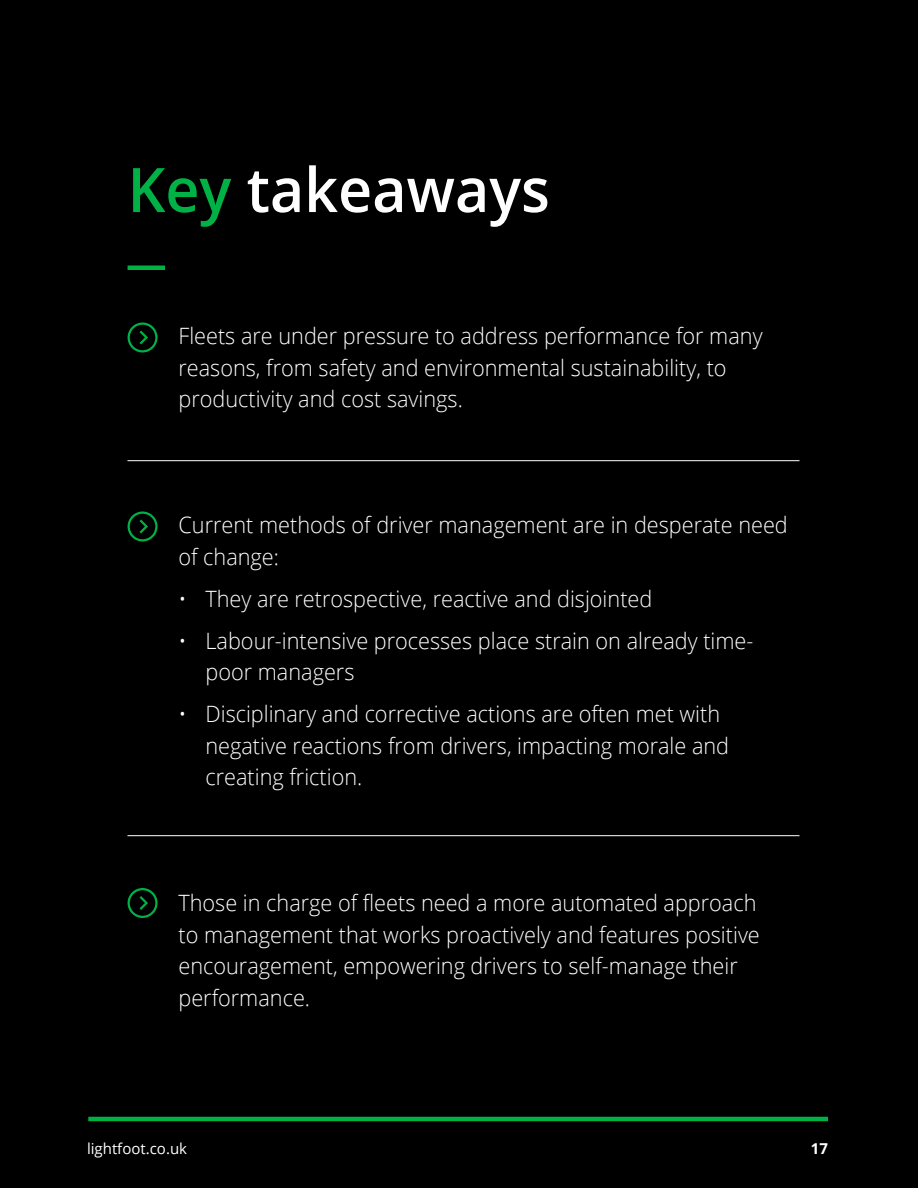
<style>
.page{position:relative;width:918px;height:1188px;background:#000}
.page>*{position:absolute;margin:0;border:0;box-sizing:border-box;transform-origin:0 0}
.t1{font:600 61.5px "Open Sans";color:#fff;scale:.96 1}
.t2{font:300 22.5px/31.5px "Open Sans";color:#fff;scale:.96 1}
.t3{font:15px "Open Sans";color:#fff}
.t4{font:700 15px "Open Sans";color:#fff}
.s1{color:#00b145}
</style>
<div class="page">
<hr style="left:128px;top:266px;width:37px;height:4px;background:#00b145">
<hr style="left:128px;top:460px;width:672px;height:1px;background:#fff">
<hr style="left:128px;top:835px;width:672px;height:1px;background:#fff">
<div style="left:128px;top:322px;width:30px;height:30px;border:2px solid #00b145;border-radius:50%"></div>
<svg style="left:139px;top:330px;width:9px;height:15px"></svg>
<div style="left:128px;top:512px;width:30px;height:30px;border:2px solid #00b145;border-radius:50%"></div>
<svg style="left:139px;top:519px;width:9px;height:15px"></svg>
<div style="left:128px;top:888px;width:30px;height:30px;border:2px solid #00b145;border-radius:50%"></div>
<svg style="left:139px;top:896px;width:9px;height:14px"></svg>
<hr style="left:88px;top:1117px;width:740px;height:4px;background:#00b145">
<h1 class="t1" style="left:128px;top:148px;width:441px"><span class="s1">Key</span> takeaways</h1>
<p class="t2" style="left:178px;top:320px;width:610px">Fleets are under pressure to address performance for many reasons, from safety and environmental sustainability, to productivity and cost savings.</p>
<p class="t2" style="left:178px;top:509px;width:636px">Current methods of driver management are in desperate need of change:</p>
<p class="t2" style="left:178px;top:582px;width:495px">• They are retrospective, reactive and disjointed</p>
<p class="t2" style="left:205px;top:624px;width:572px;text-indent:-27px">• Labour-intensive processes place strain on already time&shy;poor managers</p>
<p class="t2" style="left:205px;top:698px;width:547px;text-indent:-27px">• Disciplinary and corrective actions are often met with negative reactions from drivers, impacting morale and creating friction.</p>
<p class="t2" style="left:178px;top:887px;width:607px">Those in charge of fleets need a more automated approach to management that works proactively and features positive encouragement, empowering drivers to self-manage their performance.</p>
<p class="t3" style="left:87px;top:1139px;width:102px">lightfoot.co.uk</p>
<p class="t4" style="left:811px;top:1138px;width:19px">17</p>
</div>
